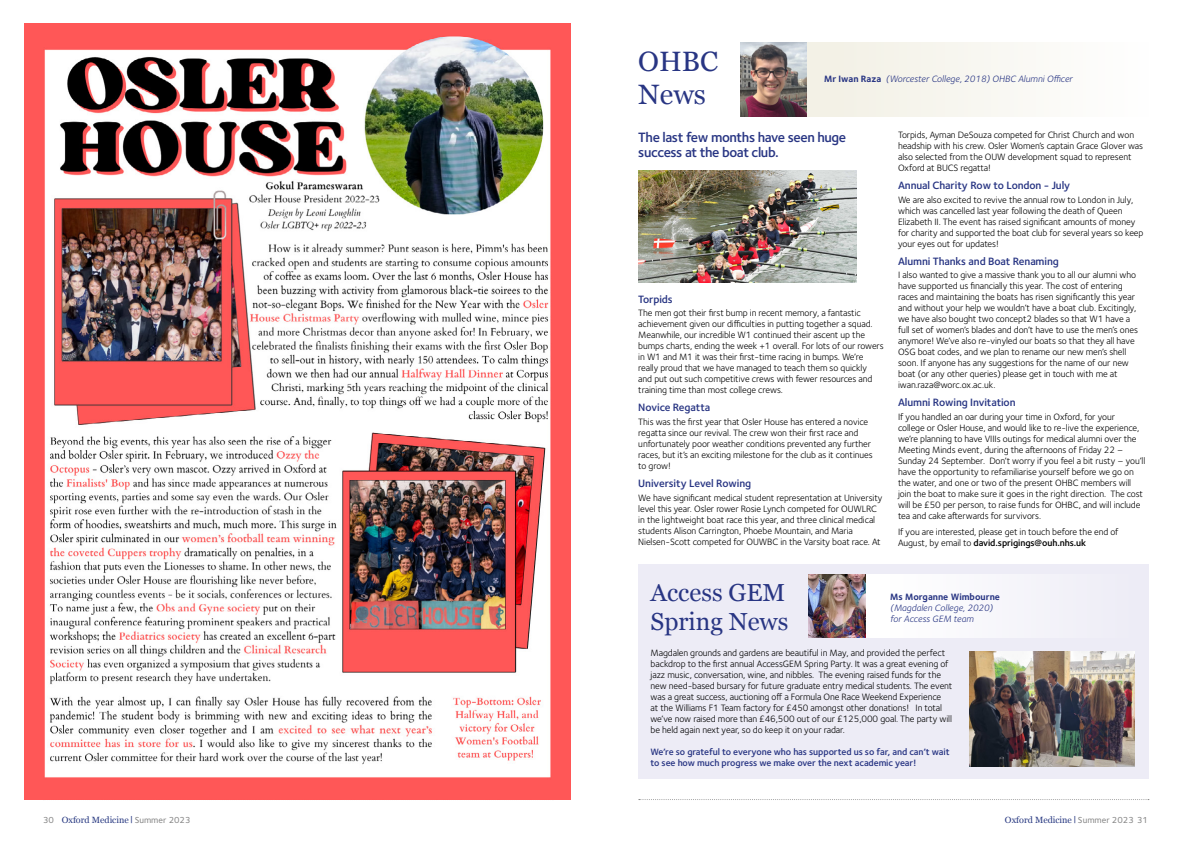
<style>
.page{position:relative;width:1191px;height:842px;background:#fff}
.page>*{position:absolute;margin:0;border:0;box-sizing:border-box;transform-origin:0 0}
.t1{font:28px "Georgia";color:#283583}
.t2{font:24.6px "Georgia";color:#283583}
.t3{font:600 14px/15px "Foundry Sterling";letter-spacing:-.03em;color:#283583}
.t4{font:600 11px "Foundry Sterling";letter-spacing:-.01em;color:#283583}
.t5{font:9.5px/11px "Foundry Sterling";letter-spacing:-.01em;color:#000}
.t6{font:600 9.5px/11px "Foundry Sterling";letter-spacing:-.01em;color:#283583}
.t7{font:italic 9.5px/11px "Foundry Sterling";color:#283583}
.t8{font:9px "Georgia";color:#263780}
.s1{font-weight:700;font-style:normal}
.s2{font-weight:600}
.s3{font-family:"Foundry Sterling";font-weight:500;color:#878787}
.s4{font-family:"Big Caslon";font-weight:500}
</style>
<div class="page">
<svg style="left:43px;top:799px;width:510px;height:1px"></svg>
<svg style="left:639px;top:799px;width:510px;height:1px"></svg>
<div style="left:800px;top:43px;width:348px;height:74px;background:#f8f7f1"></div>
<div style="left:638px;top:564px;width:510px;height:214px;background:#edecf6"></div>
<img style="left:740px;top:43px;width:66px;height:74px">
<img style="left:638px;top:170px;width:218px;height:113px">
<img style="left:25px;top:24px;width:546px;height:775px">
<div style="left:865px;top:574px;width:275px;height:64px;background:#f6f6fa"></div>
<img style="left:809px;top:574px;width:56px;height:64px">
<img style="left:969px;top:651px;width:166px;height:116px">
<p class="t1" style="left:638px;top:41px;width:81px">OHBC</p>
<p class="t1" style="left:638px;top:74px;width:69px">News</p>
<p class="t7" style="left:824px;top:73px;width:250px"><span class="s1">Mr Iwan Raza</span> (Worcester College, 2018) OHBC Alumni Officer</p>
<p class="t3" style="left:638px;top:130px;width:209px">The last few months have seen huge success at the boat club.</p>
<p class="t4" style="left:638px;top:292px;width:36px">Torpids</p>
<p class="t5" style="left:638px;top:308px;width:247px">The men got their first bump in recent memory, a fantastic achievement given our difficulties in putting together a squad.<br>Meanwhile, our incredible W1 continued their ascent up the bumps charts, ending the week +1 overall. For lots of our rowers in W1 and M1 it was their first-time racing in bumps. We’re really proud that we have managed to teach them so quickly<br>and put out such competitive crews with fewer resources and training time than most college crews.</p>
<p class="t4" style="left:638px;top:401px;width:73px">Novice Regatta</p>
<p class="t5" style="left:638px;top:417px;width:236px">This was the first year that Osler House has entered a novice regatta since our revival. The crew won their first race and unfortunately poor weather conditions prevented any further races, but it’s an exciting milestone for the club as it continues to grow!</p>
<p class="t4" style="left:638px;top:477px;width:114px">University Level Rowing</p>
<p class="t5" style="left:638px;top:493px;width:246px">We have significant medical student representation at University level this year. Osler rower Rosie Lynch competed for OUWLRC in the lightweight boat race this year, and three clinical medical students Alison Carrington, Phoebe Mountain, and Maria Nielsen-Scott competed for OUWBC in the Varsity boat race. At</p>
<p class="t5" style="left:898px;top:129px;width:247px">Torpids, Ayman DeSouza competed for Christ Church and won headship with his crew. Osler Women’s captain Grace Glover was also selected from the OUW development squad to represent Oxford at BUCS regatta!</p>
<p class="t4" style="left:898px;top:179px;width:174px">Annual Charity Row to London - July</p>
<p class="t5" style="left:898px;top:194px;width:247px">We are also excited to revive the annual row to London in July, which was cancelled last year following the death of Queen Elizabeth II. The event has raised significant amounts of money for charity and supported the boat club for several years so keep your eyes out for updates!</p>
<p class="t4" style="left:898px;top:254px;width:162px">Alumni Thanks and Boat Renaming</p>
<p class="t5" style="left:898px;top:270px;width:241px">I also wanted to give a massive thank you to all our alumni who have supported us financially this year. The cost of entering races and maintaining the boats has risen significantly this year and without your help we wouldn’t have a boat club. Excitingly, we have also bought two concept2 blades so that W1 have a full set of women’s blades and don’t have to use the men’s ones anymore! We’ve also re-vinyled our boats so that they all have OSG boat codes, and we plan to rename our new men’s shell soon. If anyone has any suggestions for the name of our new boat (or any other queries) please get in touch with me at iwan.raza@worc.ox.ac.uk.</p>
<p class="t4" style="left:898px;top:396px;width:119px">Alumni Rowing Invitation</p>
<p class="t5" style="left:898px;top:412px;width:249px">If you handled an oar during your time in Oxford, for your<br>college or Osler House, and would like to re-live the experience, we’re planning to have VIIIs outings for medical alumni over the Meeting Minds event, during the afternoons of Friday 22 – Sunday 24 September. Don’t worry if you feel a bit rusty – you’ll have the opportunity to refamiliarise yourself before we go on the water, and one or two of the present OHBC members will join the boat to make sure it goes in the right direction. The cost will be £50 per person, to raise funds for OHBC, and will include tea and cake afterwards for survivors.</p>
<p class="t5" style="left:898px;top:527px;width:222px">If you are interested, please get in touch before the end of<br>August, by email to <span class="s2">david.sprigings@ouh.nhs.uk</span></p>
<p class="t2" style="left:650px;top:574px;width:136px">Access GEM</p>
<p class="t2" style="left:650px;top:604px;width:139px">Spring News</p>
<p class="t7" style="left:890px;top:591px;width:111px"><span class="s1">Ms Morganne Wimbourne </span>(Magdalen College, 2020) for Access GEM team</p>
<p class="t5" style="left:650px;top:647px;width:303px">Magdalen grounds and gardens are beautiful in May, and provided the perfect backdrop to the first annual AccessGEM Spring Party. It was a great evening of jazz music, conversation, wine, and nibbles. The evening raised funds for the new need-based bursary for future graduate entry medical students. The event was a great success, auctioning off a Formula One Race Weekend Experience<br>at the Williams F1 Team factory for £450 amongst other donations! In total we’ve now raised more than £46,500 out of our £125,000 goal. The party will be held again next year, so do keep it on your radar.</p>
<p class="t6" style="left:650px;top:747px;width:300px">We’re so grateful to everyone who has supported us so far, and can’t wait to see how much progress we make over the next academic year!</p>
<p class="t8" style="left:43px;top:813px;width:149px"><span class="s3">30</span> Oxford Medicine <span class="s4">|</span> <span class="s3">Summer 2023</span></p>
<p class="t8" style="left:1005px;top:813px;width:144px">Oxford Medicine <span class="s4">|</span> <span class="s3">Summer 2023 31</span></p>
</div>
